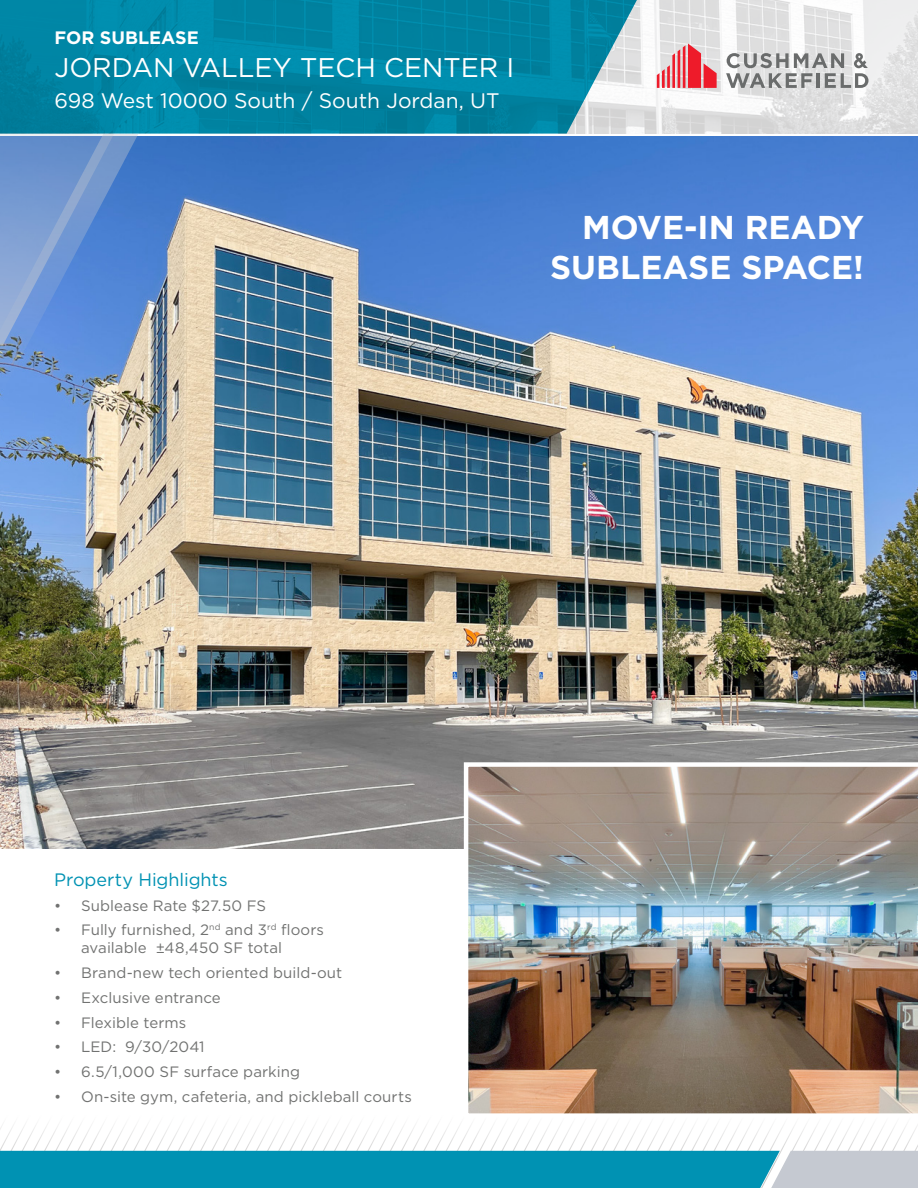
<style>
.page{position:relative;width:918px;height:1188px;background:#fff}
.page>*{position:absolute;margin:0;border:0;box-sizing:border-box;transform-origin:0 0}
.t1{font:700 33px/39.6px "Gotham";color:#fff;text-align:right}
.t2{font:27px "Gotham";color:#fff}
.t3{font:21px "Gotham";color:#fff}
.t4{font:18px "Gotham";color:#0092b3}
.t5{font:700 18px "Gotham";color:#fff}
.t6{font:15px/18px "Gotham";letter-spacing:.005em;color:#717271}
</style>
<div class="page">
<img style="left:645px;top:0;width:273px;height:134px">
<svg style="left:0;top:1125px;width:918px;height:26px"></svg>
<svg style="left:0;top:1151px;width:918px;height:37px;background:#209bb8"></svg>
<img style="left:0;top:136px;width:918px;height:713px">
<svg style="left:138px;top:136px;width:50px;height:210px;background:#7191be"></svg>
<svg style="left:0;top:0;width:645px;height:134px;background:#0f8ba8"></svg>
<svg style="left:0;top:134px;width:138px;height:268px;background:#6c94d1"></svg>
<svg style="left:657px;top:43px;width:60px;height:45px;background:#e7888f"></svg>
<svg style="left:726px;top:53px;width:142px;height:35px;background:#b8b9b9"></svg>
<img style="left:464px;top:762px;width:454px;height:352px">
<p class="t5" style="left:54px;top:26px;width:146px">FOR SUBLEASE</p>
<p class="t2" style="left:54px;top:51px;width:462px">JORDAN VALLEY TECH CENTER I</p>
<p class="t3" style="left:54px;top:87px;width:447px">698 West 10000 South / South Jordan, UT</p>
<p class="t1" style="left:550px;top:207px;width:315px">MOVE-IN READY<br>SUBLEASE SPACE!</p>
<p class="t4" style="left:54px;top:868px;width:175px">Property Highlights</p>
<p class="t6" style="left:54px;top:896px;width:213px">• Sublease Rate $27.50 FS</p>
<p class="t6" style="left:81px;top:921px;width:244px;text-indent:-27px">• Fully furnished, 2<sup>nd</sup> and 3<sup>rd</sup> floors available ±48,450 SF total</p>
<p class="t6" style="left:54px;top:964px;width:290px">• Brand-new tech oriented build-out</p>
<p class="t6" style="left:54px;top:988px;width:168px">• Exclusive entrance</p>
<p class="t6" style="left:54px;top:1013px;width:134px">• Flexible terms</p>
<p class="t6" style="left:54px;top:1038px;width:152px">• LED: 9/30/2041</p>
<p class="t6" style="left:54px;top:1063px;width:248px">• 6.5/1,000 SF surface parking</p>
<p class="t6" style="left:54px;top:1087px;width:359px">• On-site gym, cafeteria, and pickleball courts</p>
</div>
